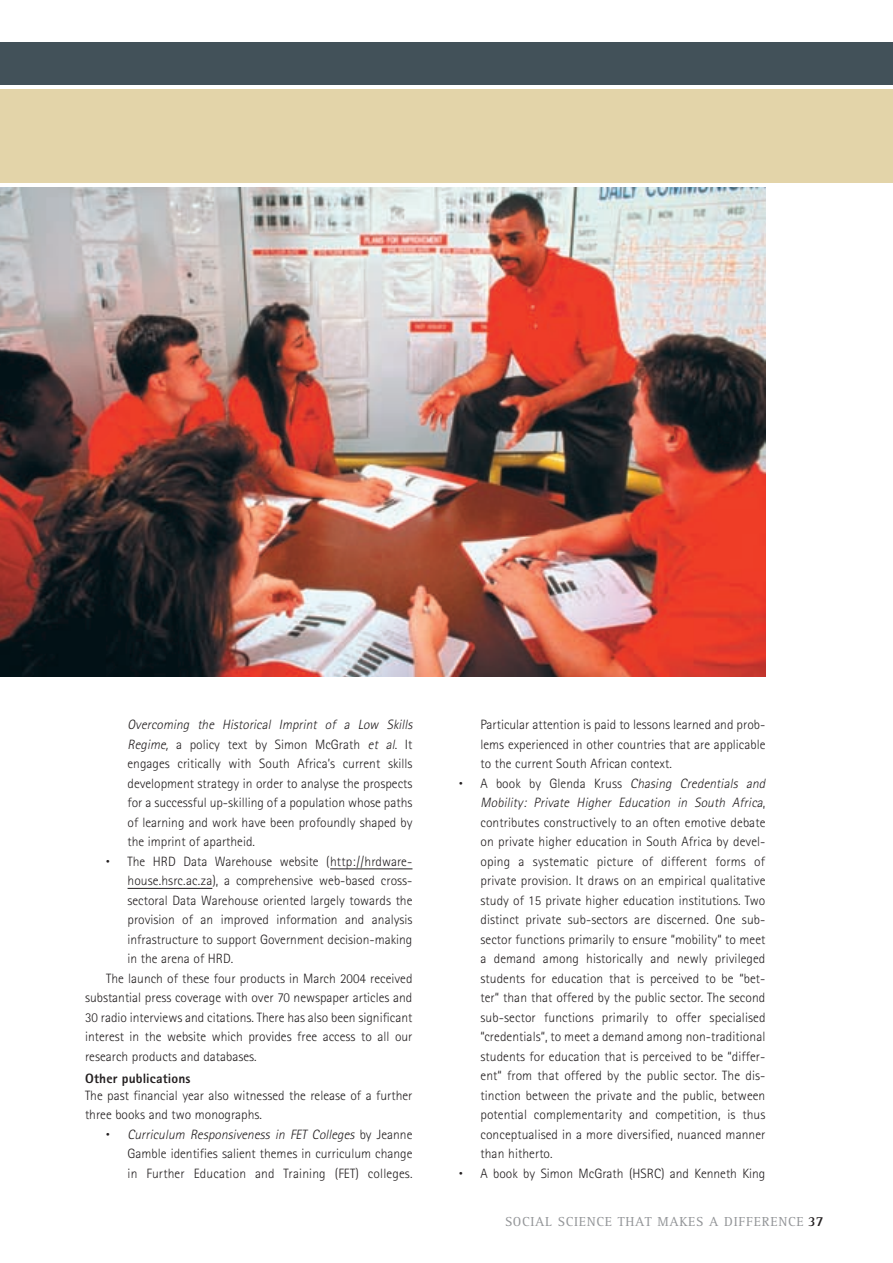
<style>
.page{position:relative;width:893px;height:1263px;background:#fff}
.page>*{position:absolute;margin:0;border:0;box-sizing:border-box;transform-origin:0 0}
.t1{font:300 13.5px/19.5px "Rotis Sans Serif";color:#231f20}
.t2{font:13.5px "Rotis Serif";letter-spacing:.05em;color:#939598}
.t3{font:800 13.5px "Rotis Sans Serif";letter-spacing:.01em;color:#231f20}
.s1{font-style:italic}
.s2{font-size:7.5px}
.s3{font-weight:700;font-size:14.25px;color:#231f20}
</style>
<div class="page">
<div style="left:0;top:89px;width:893px;height:94px;background:#e3d4a9"></div>
<div style="left:0;top:43px;width:893px;height:42px;background:#425159"></div>
<hr style="left:330px;top:869px;width:82px;height:1px;background:#231f20">
<hr style="left:128px;top:888px;width:84px;height:1px;background:#231f20">
<img style="left:0;top:187px;width:765px;height:489px">
<p class="t1" style="left:128px;top:715px;width:289px"><span class="s1">Overcoming the Historical Imprint of a Low Skills Regime,</span> a policy text by Simon McGrath <span class="s1">et al</span>. It engages critically with South Africa’s current skills development strategy in order to analyse the prospects for a successful up-skilling of a population whose paths of learning and work have been profoundly shaped by the imprint of apartheid.</p>
<p class="t1" style="left:106px;top:851px;width:308px"><span class="s2">•</span> The HRD Data Warehouse website (http://hrdware-</p>
<p class="t1" style="left:128px;top:871px;width:286px">house.hsrc.ac.za), a comprehensive web-based cross-</p>
<p class="t1" style="left:128px;top:890px;width:286px">sectoral Data Warehouse oriented largely towards the</p>
<p class="t1" style="left:128px;top:910px;width:286px">provision of an improved information and analysis</p>
<p class="t1" style="left:128px;top:929px;width:286px">infrastructure to support Government decision-making</p>
<p class="t1" style="left:128px;top:949px;width:107px">in the arena of HRD.</p>
<p class="t1" style="left:106px;top:968px;width:308px">The launch of these four products in March 2004 received</p>
<p class="t1" style="left:85px;top:988px;width:329px">substantial press coverage with over 70 newspaper articles and</p>
<p class="t1" style="left:85px;top:1007px;width:329px">30 radio interviews and citations. There has also been significant</p>
<p class="t1" style="left:85px;top:1027px;width:329px">interest in the website which provides free access to all our</p>
<p class="t1" style="left:85px;top:1046px;width:173px">research products and databases.</p>
<p class="t3" style="left:85px;top:1069px;width:107px">Other publications</p>
<p class="t1" style="left:85px;top:1085px;width:329px">The past financial year also witnessed the release of a further three books and two monographs.</p>
<p class="t1" style="left:128px;top:1124px;width:287px;text-align:justify;text-indent:-21px"><span class="s2">•</span> <span class="s1">Curriculum Responsiveness in FET Colleges</span> by J e a n n e Gamble identifies salient themes in curriculum change in Further Education and Training (FET) colleges.</p>
<p class="t1" style="left:480px;top:715px;width:286px;text-align:justify">Particular attention is paid to lessons learned and prob&shy;lems experienced in other countries that are applicable to the current South African context.</p>
<p class="t1" style="left:480px;top:773px;width:289px;text-indent:-21px"><span class="s2">•</span> A b o o k by G l e n d a K r u ss <span class="s1">Chasing Credentials and Mobility: Private Higher Education in South Africa</span>, contributes constructively to an often emotive debate on private higher education in South Africa by devel&shy;oping a systematic picture of different forms of private provision. It draws on an empirical qualitative study of 15 private higher education institutions. Two distinct private sub-sectors are discerned. One sub&shy;sector functions primarily to ensure “mobility“ to meet a demand among historically and newly privileged students for education that is perceived to be “bet&shy;ter“ than that offered by the public sector. The second sub-sector functions primarily to offer specialised “credentials“, to meet a demand among non-traditional students for education that is perceived to be “differ&shy;ent“ from that offered by the public sector. The dis&shy;tinction between the private and the public, between potential complementarity and competition, is thus conceptualised in a more diversified, nuanced manner than hitherto.</p>
<p class="t1" style="left:459px;top:1163px;width:308px"><span class="s2">•</span> A book by Simon McGrath (HSRC) and Kenneth King</p>
<p class="t2" style="left:505px;top:1214px;width:320px">SOCIAL SCIENCE THAT MAKES A DIFFERENCE <span class="s3">37</span></p>
</div>
